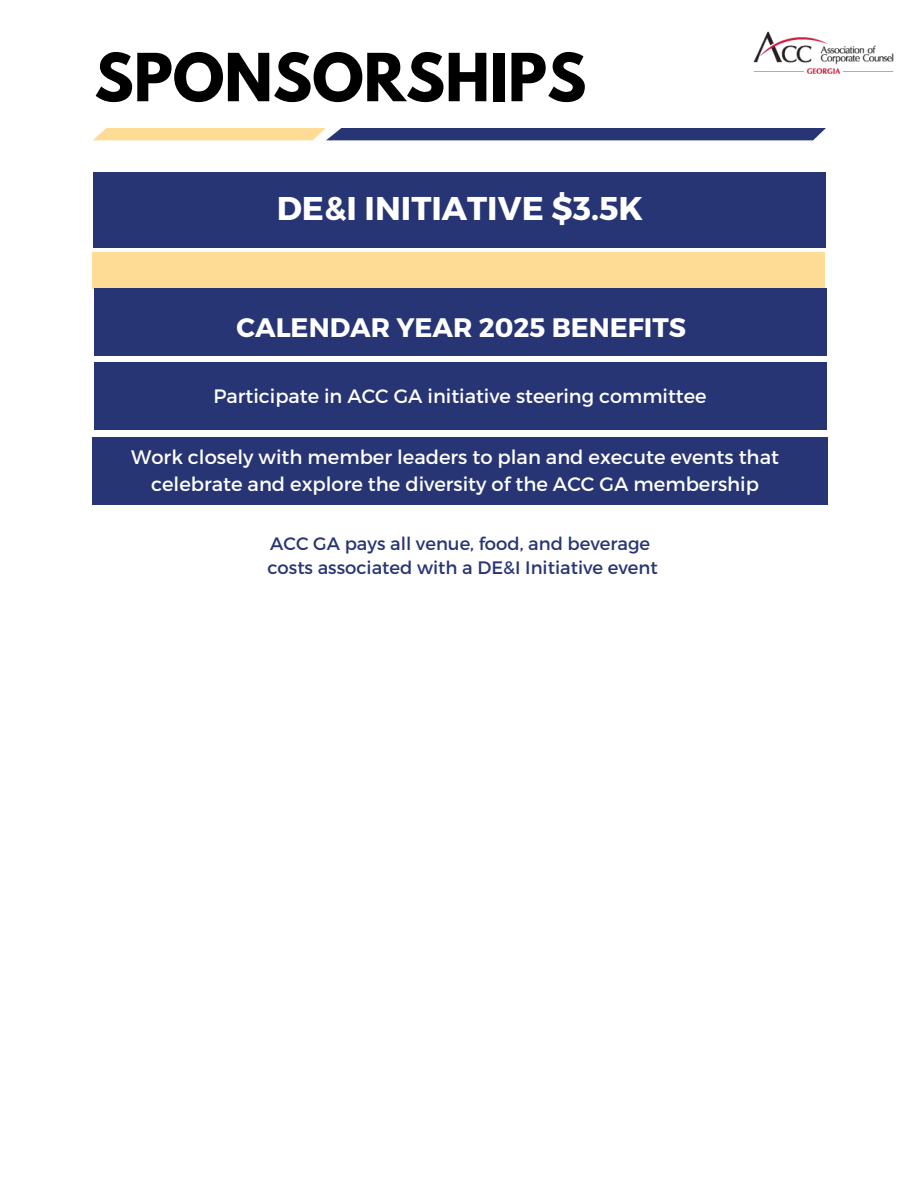
<style>
.page{position:relative;width:918px;height:1188px;background:#fff}
.page>*{position:absolute;margin:0;border:0;box-sizing:border-box;transform-origin:0 0}
.t1{font:700 58.65px "League Spartan";color:#000}
.t2{font:700 32.85px "Montserrat";color:#fff}
.t3{font:700 26.7px "Montserrat";color:#fff}
.t4{font:19.5px/27px "Montserrat";color:#fff;text-align:center}
.t5{font:19.35px "Montserrat";color:#fff}
.t6{font:18px "Montserrat";color:#283575}
.t7{font:18px "Montserrat";color:#fff}
</style>
<div class="page">
<div style="left:93px;top:172px;width:733px;height:76px;background:#283575"></div>
<div style="left:93px;top:252px;width:732px;height:37px;background:#fedc95"></div>
<div style="left:94px;top:289px;width:733px;height:67px;background:#283575"></div>
<svg style="left:93px;top:128px;width:733px;height:12px;background:#706e83"></svg>
<div style="left:94px;top:363px;width:733px;height:67px;background:#283575"></div>
<div style="left:92px;top:438px;width:735px;height:67px;background:#283575"></div>
<img style="left:753px;top:31px;width:141px;height:43px">
<h1 class="t1" style="left:94px;top:48px;width:494px">SPONSORSHIPS</h1>
<h3 class="t2" style="left:277px;top:187px;width:368px">DE&amp;I INITIATIVE $3.5K</h3>
<h2 class="t3" style="left:237px;top:310px;width:451px">CALENDAR YEAR 2025 BENEFITS</h2>
<p class="t5" style="left:214px;top:384px;width:495px">Participate in ACC GA initiative steering committee</p>
<p class="t7" style="left:304px;top:440px;width:67px">Weekly</p>
<p class="t4" style="left:131px;top:443px;width:649px">Work closely with member leaders to plan and execute events that celebrate and explore the diversity of the ACC GA membership</p>
<p class="t6" style="left:270px;top:532px;width:381px">ACC GA pays all venue, food, and beverage</p>
<p class="t6" style="left:267px;top:556px;width:392px">costs associated with a DE&amp;I Initiative event</p>
</div>
